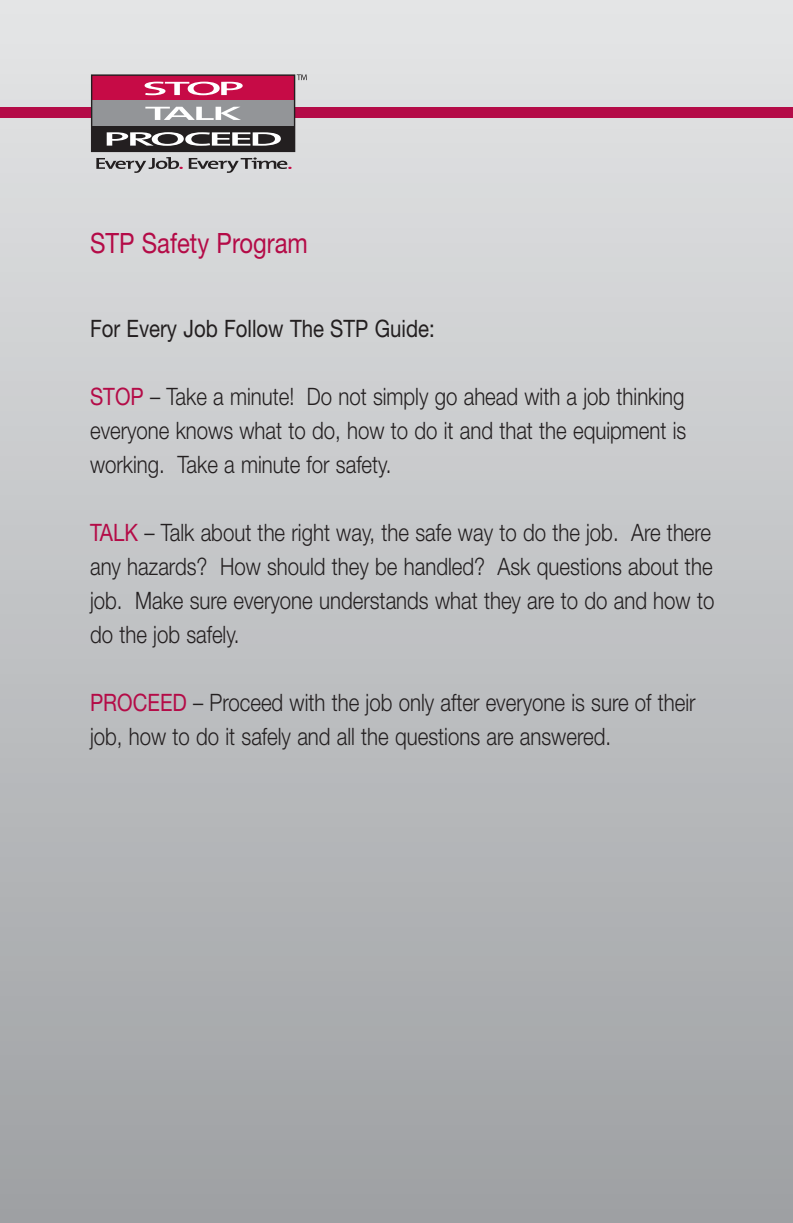
<style>
.page{position:relative;width:793px;height:1223px;background:#fff}
.page>*{position:absolute;margin:0;border:0;box-sizing:border-box;transform-origin:0 0}
.t1{font:28px "Helvetica Neue";color:#b40b47;scale:.85 1}
.t2{font:300 24px/34px "Helvetica Neue";color:#231f20;scale:.85 1}
.t3{font:24px "Helvetica Neue";color:#231f20;scale:.85 1}
.s1{font-weight:400;color:#b40b47}
</style>
<div class="page">
<div style="left:0;top:0;width:792px;height:1223px;background:linear-gradient(to bottom,#e4e6e7,#9ea0a3)"></div>
<div style="left:0;top:107px;width:792px;height:11px;background:#b40b47"></div>
<div style="left:92px;top:76px;width:202px;height:25px;background:#c60b46"></div>
<div style="left:92px;top:101px;width:202px;height:25px;background:#939598"></div>
<div style="left:92px;top:126px;width:202px;height:25px;background:#231f20"></div>
<svg style="left:96px;top:157px;width:87px;height:16px"></svg>
<svg style="left:189px;top:157px;width:102px;height:16px;background:#abaaac"></svg>
<svg style="left:144px;top:82px;width:98px;height:13px"></svg>
<svg style="left:145px;top:107px;width:96px;height:13px"></svg>
<svg style="left:107px;top:132px;width:174px;height:14px"></svg>
<div style="left:91px;top:74px;width:204px;height:78px;border:1px solid #231f20"></div>
<svg style="left:297px;top:74px;width:10px;height:6px"></svg>
<p class="t1" style="left:90px;top:227px;width:258px">STP Safety Program</p>
<p class="t3" style="left:90px;top:314px;width:407px">For Every Job Follow The STP Guide:</p>
<p class="t2" style="left:90px;top:378px;width:702px;text-align:justify"><span class="s1">STOP</span> – Take a minute! Do not simply go ahead with a job thinking everyone knows what to do, how to do it and that the equipment is working. Take a minute for safety.</p>
<p class="t2" style="left:90px;top:514px;width:735px"><span class="s1">TALK</span> – Talk about the right way, the safe way to do the job. Are there any hazards? How should they be handled? Ask questions about the job. Make sure everyone understands what they are to do and how to do the job safely.</p>
<p class="t2" style="left:90px;top:684px;width:713px"><span class="s1">PROCEED</span> – Proceed with the job only after everyone is sure of their job, how to do it safely and all the questions are answered.</p>
</div>
